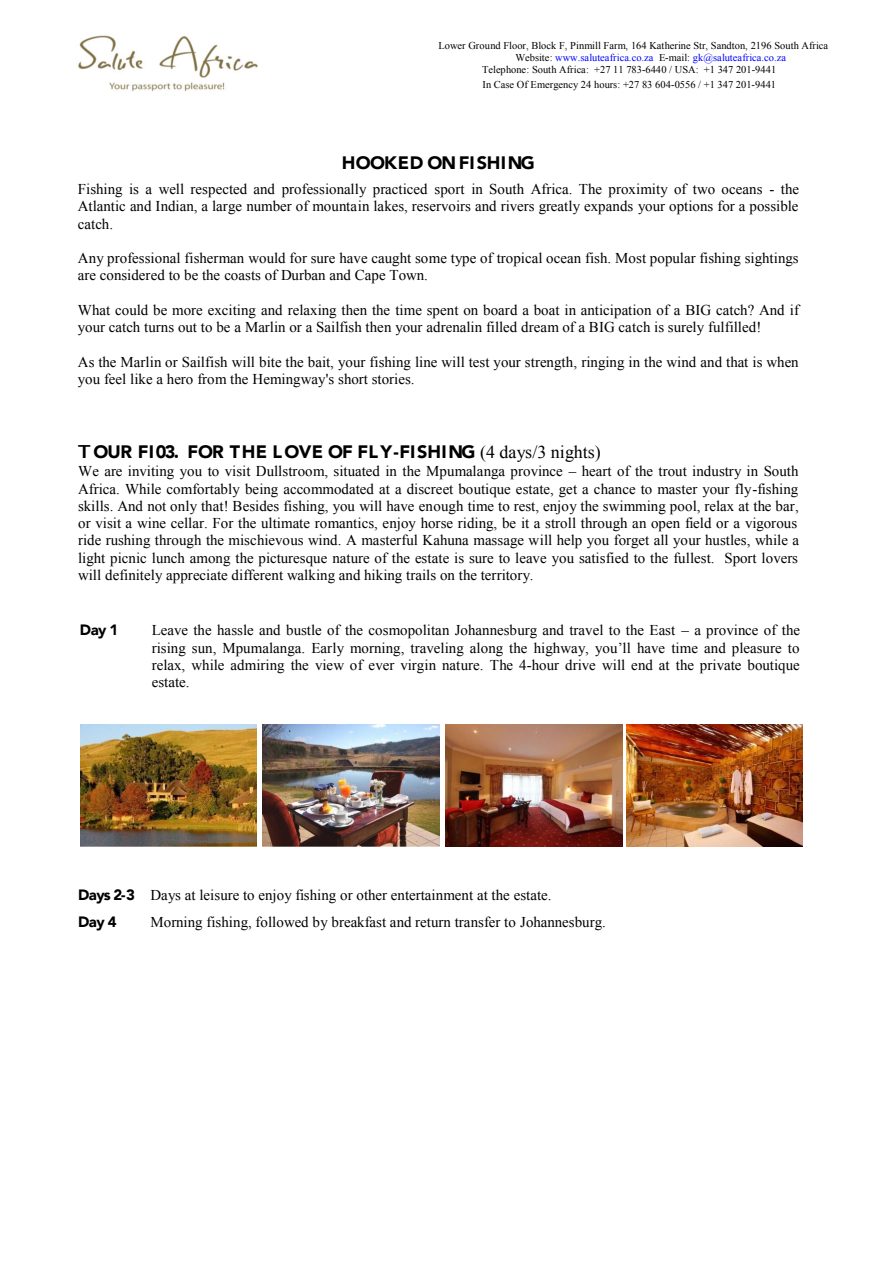
<style>
.page{position:relative;width:894px;height:1264px;background:#fff}
.page>*{position:absolute;margin:0;border:0;box-sizing:border-box;transform-origin:0 0}
.t1{font:900 18px "Avenir";letter-spacing:.01em;color:#000}
.t2{font:15px/17.2px "Times New Roman";color:#000}
.t3{font:900 15px "Avenir";letter-spacing:-.035em;color:#000}
.t4{font:10.5px "Times New Roman";color:#000}
.t5{font:10.5px "Times New Roman";color:#00f}
.s1{color:#000}
.s2{font-family:"Lucida Grande";font-weight:700}
.s3{font-family:"Times New Roman";font-weight:400}
.s4{font-family:"Avenir";font-weight:900}
</style>
<div class="page">
<img style="left:78px;top:35px;width:180px;height:57px">
<img style="left:81px;top:724px;width:175px;height:122px">
<img style="left:262px;top:724px;width:177px;height:122px">
<img style="left:445px;top:724px;width:177px;height:122px">
<img style="left:626px;top:724px;width:177px;height:122px">
<p class="t4" style="left:439px;top:42px;width:391px">Lower Ground Floor, Block F, Pinmill Farm, 164 Katherine Str, Sandton, 2196 South Africa</p>
<p class="t5" style="left:515px;top:54px;width:272px"><span class="s1">Website:</span> www.saluteafrica.co.za <span class="s1">E-mail:</span> gk@saluteafrica.co.za</p>
<p class="t4" style="left:482px;top:66px;width:295px">Telephone: South Africa: +27 11 783-6440 / USA: +1 347 201-9441</p>
<p class="t4" style="left:483px;top:80px;width:295px">In Case Of Emergency 24 hours: +27 83 604-0556 / +1 347 201-9441</p>
<p class="t1" style="left:342px;top:151px;width:195px">HOOKED ON FISHING</p>
<p class="t2" style="left:78px;top:182px;width:722px;text-align:justify">Fishing is a well respected and professionally practiced sport in South Africa. The proximity of two oceans - the Atlantic and Indian, a large number of mountain lakes, reservoirs and rivers greatly expands your options for a possible catch.</p>
<p class="t2" style="left:78px;top:251px;width:722px">Any professional fisherman would for sure have caught some type of tropical ocean fish. Most popular fishing sightings are considered to be the coasts of Durban and Cape Town.</p>
<p class="t2" style="left:78px;top:303px;width:722px">What could be more exciting and relaxing then the time spent on board a boat in anticipation of a BIG catch? And if your catch turns out to be a Marlin or a Sailfish then your adrenalin filled dream of a BIG catch is surely fulfilled!</p>
<p class="t2" style="left:78px;top:354px;width:722px">As the Marlin or Sailfish will bite the bait, your fishing line will test your strength, ringing in the wind and that is when you feel like a hero from the Hemingway's short stories.</p>
<p class="t1" style="left:78px;top:440px;width:524px"><span class="s2">Т</span> OUR FI03. FOR THE LOVE OF FLY-FISHING <span class="s3">(4 days/3 nights)</span></p>
<p class="t2" style="left:78px;top:464px;width:722px">We are inviting you to visit Dullstroom, situated in the Mpumalanga province – heart of the trout industry in South Africa. While comfortably being accommodated at a discreet boutique estate, get a chance to master your fly-fishing skills. And not only that! Besides fishing, you will have enough time to rest, enjoy the swimming pool, relax at the bar, or visit a wine cellar. For the ultimate romantics, enjoy horse riding, be it a stroll through an open field or a vigorous ride rushing through the mischievous wind. A masterful Kahuna massage will help you forget all your hustles, while a light picnic lunch among the picturesque nature of the estate is sure to leave you satisfied to the fullest. Sport lovers will definitely appreciate different walking and hiking trails on the territory.</p>
<p class="t3" style="left:80px;top:619px;width:40px">Day 1</p>
<p class="t2" style="left:152px;top:623px;width:650px;text-align:justify">Leave the hassle and bustle of the cosmopolitan Johannesburg and travel to the East – a province of the rising sun, Mpumalanga. Early morning, traveling along the highway, you’ll have time and pleasure to relax, while admiring the view of ever virgin nature. The 4-hour drive will end at the private boutique estate.</p>
<p class="t2" style="left:78px;top:888px;width:475px"><span class="s4">Days 2-3</span> Days at leisure to enjoy fishing or other entertainment at the estate.</p>
<p class="t3" style="left:78px;top:911px;width:40px">Day 4</p>
<p class="t2" style="left:150px;top:914px;width:457px">Morning fishing, followed by breakfast and return transfer to Johannesburg.</p>
</div>
